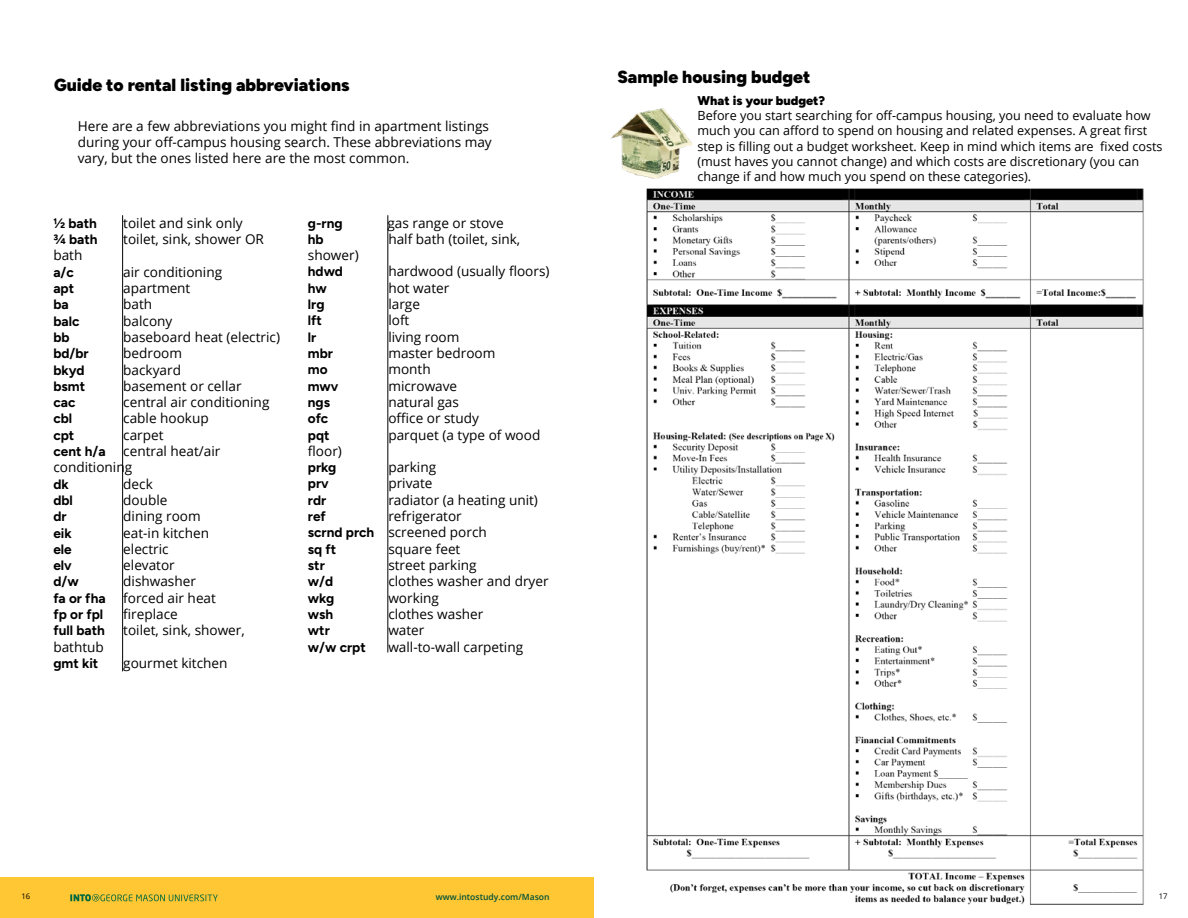
<style>
.page{position:relative;width:1188px;height:918px;background:#fff}
.page>*{position:absolute;margin:0;border:0;box-sizing:border-box;transform-origin:0 0}
.t1{font:900 17.4px "Figtree";color:#000}
.t2{font:13.65px/16.4px "Open Sans";color:#000}
.t3{font:700 13.65px "Figtree";color:#000}
.t4{font:12.6px/15.1px "Open Sans";color:#000}
.t5{font:900 12.6px "Figtree";color:#000}
.t6{font:600 8.55px "Open Sans";color:#005239}
.t7{font:7.8px "Open Sans";color:#000}
.s1{font-family:"Figtree";font-weight:700}
</style>
<div class="page">
<div style="left:0;top:878px;width:594px;height:40px;background:#ffc733"></div>
<svg style="left:70px;top:894px;width:148px;height:7px"></svg>
<hr style="left:122px;top:215px;width:1px;height:456px;background:#000">
<hr style="left:387px;top:215px;width:1px;height:438px;background:#000">
<img style="left:646px;top:188px;width:498px;height:717px">
<img style="left:610px;top:108px;width:83px;height:71px">
<p class="t1" style="left:54px;top:74px;width:297px">Guide to rental listing abbreviations</p>
<p class="t2" style="left:78px;top:117px;width:416px">Here are a few abbreviations you might find in apartment listings during your off-campus housing search. These abbreviations may vary, but the ones listed here are the most common.</p>
<p class="t3" style="left:53px;top:215px;width:45px">½ bath</p>
<p class="t2" style="left:123px;top:214px;width:121px">toilet and sink only</p>
<p class="t3" style="left:53px;top:231px;width:46px">¾ bath</p>
<p class="t2" style="left:123px;top:231px;width:142px">toilet, sink, shower OR</p>
<p class="t2" style="left:53px;top:247px;width:31px">bath</p>
<p class="t3" style="left:53px;top:264px;width:22px">a/c</p>
<p class="t2" style="left:123px;top:263px;width:100px">air conditioning</p>
<p class="t3" style="left:53px;top:280px;width:22px">apt</p>
<p class="t2" style="left:123px;top:280px;width:69px">apartment</p>
<p class="t3" style="left:53px;top:296px;width:17px">ba</p>
<p class="t2" style="left:123px;top:296px;width:31px">bath</p>
<p class="t3" style="left:53px;top:313px;width:28px">balc</p>
<p class="t2" style="left:123px;top:312px;width:51px">balcony</p>
<p class="t3" style="left:53px;top:329px;width:18px">bb</p>
<p class="t2" style="left:123px;top:328px;width:158px">baseboard heat (electric)</p>
<p class="t3" style="left:53px;top:345px;width:37px">bd/br</p>
<p class="t2" style="left:123px;top:345px;width:60px">bedroom</p>
<p class="t3" style="left:53px;top:362px;width:33px">bkyd</p>
<p class="t2" style="left:123px;top:361px;width:59px">backyard</p>
<p class="t3" style="left:53px;top:378px;width:33px">bsmt</p>
<p class="t2" style="left:123px;top:377px;width:120px">basement or cellar</p>
<p class="t3" style="left:53px;top:394px;width:24px">cac</p>
<p class="t2" style="left:123px;top:394px;width:148px">central air conditioning</p>
<p class="t3" style="left:53px;top:410px;width:20px">cbl</p>
<p class="t2" style="left:123px;top:410px;width:87px">cable hookup</p>
<p class="t3" style="left:53px;top:427px;width:23px">cpt</p>
<p class="t2" style="left:123px;top:426px;width:42px">carpet</p>
<p class="t3" style="left:53px;top:443px;width:54px">cent h/a</p>
<p class="t2" style="left:53px;top:443px;width:169px;text-indent:70px">central heat/air conditioning</p>
<p class="t3" style="left:53px;top:476px;width:17px">dk</p>
<p class="t2" style="left:123px;top:475px;width:31px">deck</p>
<p class="t3" style="left:53px;top:492px;width:21px">dbl</p>
<p class="t2" style="left:123px;top:491px;width:46px">double</p>
<p class="t3" style="left:53px;top:508px;width:15px">dr</p>
<p class="t2" style="left:123px;top:508px;width:79px">dining room</p>
<p class="t3" style="left:53px;top:525px;width:20px">eik</p>
<p class="t2" style="left:123px;top:524px;width:87px">eat-in kitchen</p>
<p class="t3" style="left:53px;top:541px;width:20px">ele</p>
<p class="t2" style="left:123px;top:540px;width:47px">electric</p>
<p class="t3" style="left:53px;top:557px;width:20px">elv</p>
<p class="t2" style="left:123px;top:557px;width:53px">elevator</p>
<p class="t3" style="left:53px;top:574px;width:27px">d/w</p>
<p class="t2" style="left:123px;top:573px;width:74px">dishwasher</p>
<p class="t3" style="left:53px;top:590px;width:54px">fa or fha</p>
<p class="t2" style="left:123px;top:589px;width:94px">forced air heat</p>
<p class="t3" style="left:53px;top:606px;width:51px">fp or fpl</p>
<p class="t2" style="left:123px;top:606px;width:56px">fireplace</p>
<p class="t3" style="left:53px;top:622px;width:53px">full bath</p>
<p class="t2" style="left:123px;top:622px;width:123px">toilet, sink, shower,</p>
<p class="t2" style="left:53px;top:638px;width:52px">bathtub</p>
<p class="t3" style="left:53px;top:655px;width:47px">gmt kit</p>
<p class="t2" style="left:123px;top:655px;width:106px">gourmet kitchen</p>
<p class="t3" style="left:308px;top:215px;width:36px">g-rng</p>
<p class="t2" style="left:387px;top:214px;width:118px">gas range or stove</p>
<p class="t3" style="left:308px;top:231px;width:17px">hb</p>
<p class="t2" style="left:388px;top:230px;width:133px">half bath (toilet, sink,</p>
<p class="t2" style="left:308px;top:247px;width:52px">shower)</p>
<p class="t3" style="left:308px;top:264px;width:37px">hdwd</p>
<p class="t2" style="left:388px;top:263px;width:163px">hardwood (usually floors)</p>
<p class="t3" style="left:308px;top:280px;width:20px">hw</p>
<p class="t2" style="left:388px;top:279px;width:62px">hot water</p>
<p class="t3" style="left:308px;top:296px;width:18px">lrg</p>
<p class="t2" style="left:388px;top:296px;width:33px">large</p>
<p class="t3" style="left:308px;top:312px;width:16px">lft</p>
<p class="t2" style="left:388px;top:312px;width:23px">loft</p>
<p class="t3" style="left:308px;top:329px;width:10px">lr</p>
<p class="t2" style="left:388px;top:328px;width:73px">living room</p>
<p class="t3" style="left:308px;top:345px;width:27px">mbr</p>
<p class="t2" style="left:388px;top:345px;width:109px">master bedroom</p>
<p class="t3" style="left:308px;top:361px;width:21px">mo</p>
<p class="t2" style="left:388px;top:361px;width:44px">month</p>
<p class="t3" style="left:308px;top:378px;width:32px">mwv</p>
<p class="t2" style="left:388px;top:377px;width:70px">microwave</p>
<p class="t3" style="left:308px;top:394px;width:24px">ngs</p>
<p class="t2" style="left:388px;top:393px;width:72px">natural gas</p>
<p class="t3" style="left:308px;top:410px;width:22px">ofc</p>
<p class="t2" style="left:388px;top:410px;width:92px">office or study</p>
<p class="t3" style="left:308px;top:427px;width:23px">pqt</p>
<p class="t2" style="left:388px;top:426px;width:153px">parquet (a type of wood</p>
<p class="t2" style="left:308px;top:442px;width:36px">floor)</p>
<p class="t3" style="left:308px;top:459px;width:30px">prkg</p>
<p class="t2" style="left:388px;top:459px;width:49px">parking</p>
<p class="t3" style="left:308px;top:476px;width:22px">prv</p>
<p class="t2" style="left:388px;top:475px;width:46px">private</p>
<p class="t3" style="left:308px;top:492px;width:20px">rdr</p>
<p class="t2" style="left:388px;top:491px;width:151px">radiator (a heating unit)</p>
<p class="t3" style="left:308px;top:508px;width:20px">ref</p>
<p class="t2" style="left:308px;top:508px;width:180px;text-indent:80px">refrigerator <span class="s1">scrnd prch</span> screened porch</p>
<p class="t3" style="left:308px;top:541px;width:30px">sq ft</p>
<p class="t2" style="left:388px;top:540px;width:74px">square feet</p>
<p class="t3" style="left:308px;top:557px;width:18px">str</p>
<p class="t2" style="left:388px;top:557px;width:90px">street parking</p>
<p class="t3" style="left:308px;top:573px;width:27px">w/d</p>
<p class="t2" style="left:388px;top:573px;width:162px">clothes washer and dryer</p>
<p class="t3" style="left:308px;top:590px;width:28px">wkg</p>
<p class="t2" style="left:388px;top:589px;width:52px">working</p>
<p class="t3" style="left:308px;top:606px;width:27px">wsh</p>
<p class="t2" style="left:388px;top:605px;width:97px">clothes washer</p>
<p class="t3" style="left:308px;top:622px;width:23px">wtr</p>
<p class="t2" style="left:388px;top:622px;width:38px">water</p>
<p class="t3" style="left:308px;top:639px;width:59px">w/w crpt</p>
<p class="t2" style="left:388px;top:638px;width:136px">wall-to-wall carpeting</p>
<p class="t1" style="left:617px;top:66px;width:195px">Sample housing budget</p>
<p class="t5" style="left:698px;top:93px;width:129px">What is your budget?</p>
<p class="t4" style="left:698px;top:108px;width:467px">Before you start searching for off-campus housing, you need to evaluate how much you can afford to spend on housing and related expenses. A great first step is filling out a budget worksheet. Keep in mind which items are fixed costs (must haves you cannot change) and which costs are discretionary (you can change if and how much you spend on these categories).</p>
<p class="t7" style="left:21px;top:891px;width:10px">16</p>
<p class="t6" style="left:436px;top:891px;width:115px">www.intostudy.com/Mason</p>
<p class="t7" style="left:1159px;top:891px;width:10px">17</p>
</div>
